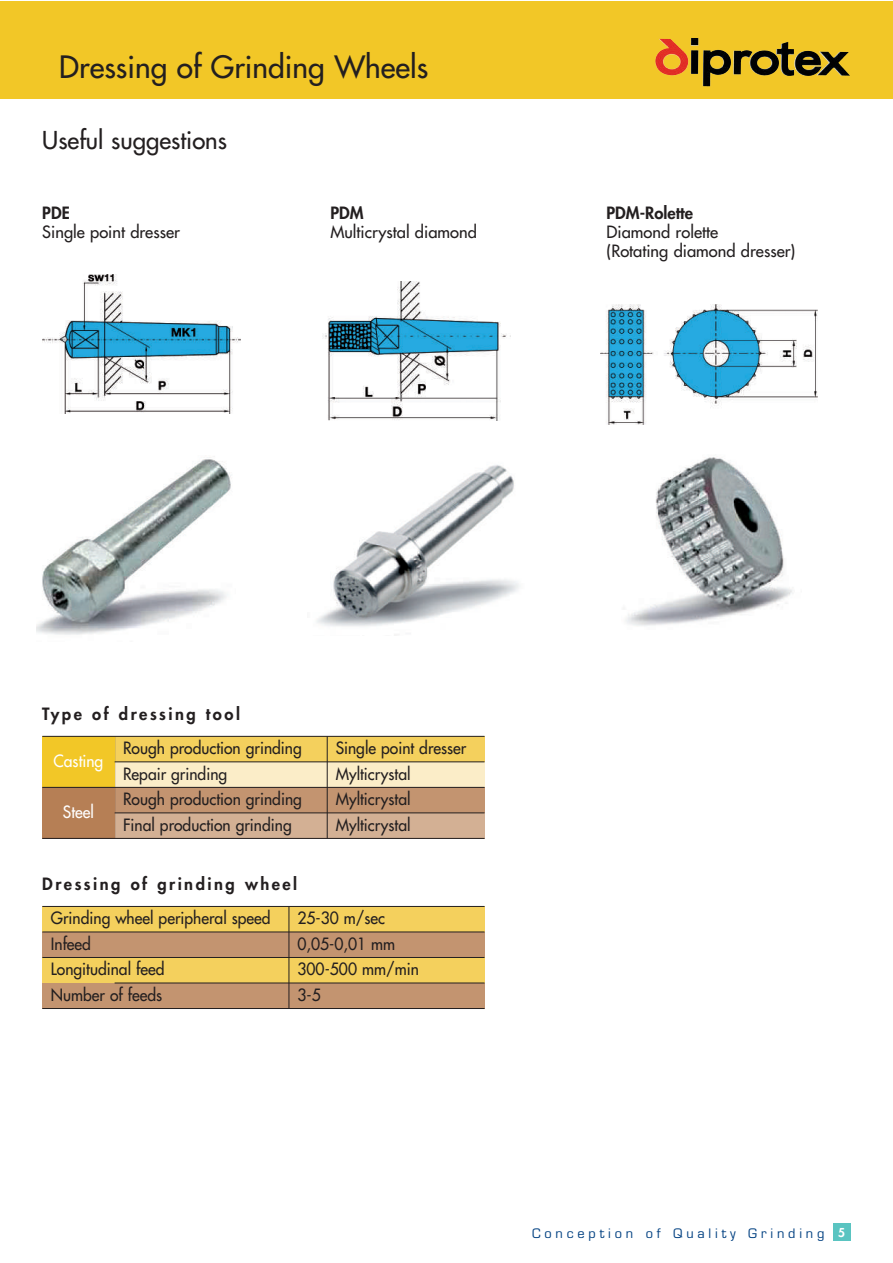
<style>
.page{position:relative;width:893px;height:1263px;background:#fff}
.page>*{position:absolute;margin:0;border:0;box-sizing:border-box;transform-origin:0 0}
.t1{font:30px "Futura";color:#231f20}
.t2{font:24px "Futura";color:#231f20}
.t3{font:16.5px "Futura";color:#231f20;scale:.95 1}
.t4{font:16.5px/18.8px "Futura";color:#231f20}
.t5{font:800 16.5px "Futura";letter-spacing:.15em;color:#231f20}
.t6{font:16.5px "Futura";color:#fff;scale:.95 1}
.t7{font:800 16.5px "Futura";color:#231f20}
.t8{font:12.75px "Eurostile";letter-spacing:.3em;color:#014081}
.s1{font-family:"Futura";font-weight:800;font-size:12px;color:#fff}
</style>
<div class="page">
<div style="left:833px;top:1223px;width:17px;height:17px;background:#5ac4c1"></div>
<div style="left:0;top:1px;width:893px;height:97px;background:#f2c727"></div>
<img style="left:663px;top:52px;width:187px;height:24px">
<img style="left:42px;top:274px;width:198px;height:140px">
<img style="left:323px;top:282px;width:188px;height:139px">
<img style="left:600px;top:305px;width:217px;height:120px">
<img style="left:36px;top:457px;width:195px;height:178px">
<img style="left:316px;top:465px;width:204px;height:162px">
<img style="left:625px;top:457px;width:168px;height:169px">
<div style="left:42px;top:736px;width:443px;height:26px;background:#f4d05d"></div>
<div style="left:42px;top:762px;width:443px;height:25px;background:#fbedc8"></div>
<div style="left:42px;top:787px;width:443px;height:26px;background:#c39470"></div>
<div style="left:42px;top:813px;width:443px;height:25px;background:#d3b094"></div>
<hr style="left:327px;top:736px;width:1px;height:102px;background:#231f20">
<div style="left:42px;top:737px;width:73px;height:51px;background:#f2c727"></div>
<div style="left:42px;top:788px;width:73px;height:51px;background:#b67f55"></div>
<hr style="left:42px;top:736px;width:443px;height:1px;background:#231f20">
<hr style="left:115px;top:761px;width:370px;height:1px;background:#231f20">
<hr style="left:42px;top:787px;width:443px;height:1px;background:#231f20">
<hr style="left:115px;top:812px;width:370px;height:1px;background:#231f20">
<hr style="left:42px;top:838px;width:443px;height:1px;background:#231f20">
<div style="left:42px;top:906px;width:443px;height:26px;background:#f4d05d"></div>
<div style="left:42px;top:932px;width:443px;height:25px;background:#c39470"></div>
<div style="left:42px;top:957px;width:443px;height:26px;background:#f4d05d"></div>
<div style="left:42px;top:983px;width:443px;height:25px;background:#c39470"></div>
<hr style="left:289px;top:906px;width:1px;height:102px;background:#231f20">
<hr style="left:42px;top:906px;width:443px;height:1px;background:#231f20">
<hr style="left:42px;top:931px;width:443px;height:1px;background:#231f20">
<hr style="left:42px;top:957px;width:443px;height:1px;background:#231f20">
<hr style="left:115px;top:982px;width:370px;height:1px;background:#231f20">
<hr style="left:42px;top:1008px;width:443px;height:1px;background:#231f20">
<h1 class="t1" style="left:59px;top:52px;width:370px">Dressing of Grinding Wheels</h1>
<h1 class="t1" style="left:59px;top:52px;width:150px">Introducti n</h1>
<h2 class="t2" style="left:42px;top:128px;width:186px">Useful suggestions</h2>
<p class="t5" style="left:42px;top:205px;width:29px">PDE</p>
<p class="t4" style="left:42px;top:224px;width:139px">Single point dresser</p>
<p class="t5" style="left:330px;top:205px;width:35px">PDM</p>
<p class="t4" style="left:330px;top:224px;width:148px">Multicrystal diamond</p>
<p class="t7" style="left:607px;top:205px;width:88px">PDM-Rolette</p>
<p class="t4" style="left:607px;top:224px;width:190px">Diamond rolette<br>(Rotating diamond dresser)</p>
<p class="t5" style="left:42px;top:705px;width:199px">Type of dressing tool</p>
<p class="t3" style="left:123px;top:740px;width:190px">Rough production grinding</p>
<p class="t3" style="left:336px;top:740px;width:139px">Single point dresser</p>
<p class="t3" style="left:123px;top:765px;width:111px">Repair grinding</p>
<p class="t3" style="left:336px;top:765px;width:80px">Mylticrystal</p>
<p class="t3" style="left:123px;top:791px;width:190px">Rough production grinding</p>
<p class="t3" style="left:336px;top:791px;width:80px">Mylticrystal</p>
<p class="t3" style="left:123px;top:816px;width:179px">Final production grinding</p>
<p class="t3" style="left:336px;top:816px;width:80px">Mylticrystal</p>
<p class="t6" style="left:54px;top:753px;width:54px">Casting</p>
<p class="t6" style="left:63px;top:804px;width:34px">Steel</p>
<p class="t5" style="left:42px;top:876px;width:256px">Dressing of grinding wheel</p>
<p class="t3" style="left:51px;top:910px;width:233px">Grinding wheel peripheral speed</p>
<p class="t3" style="left:297px;top:910px;width:94px">25-30 m/sec</p>
<p class="t3" style="left:51px;top:935px;width:44px">Infeed</p>
<p class="t3" style="left:297px;top:935px;width:104px">0,05-0,01 mm</p>
<p class="t3" style="left:51px;top:961px;width:121px">Longitudinal feed</p>
<p class="t3" style="left:297px;top:961px;width:129px">300-500 mm/min</p>
<p class="t3" style="left:51px;top:986px;width:119px">Number of feeds</p>
<p class="t3" style="left:297px;top:986px;width:26px">3-5</p>
<p class="t8" style="left:532px;top:1228px;width:314px">Conception of Quality Grinding <span class="s1">5</span></p>
</div>
